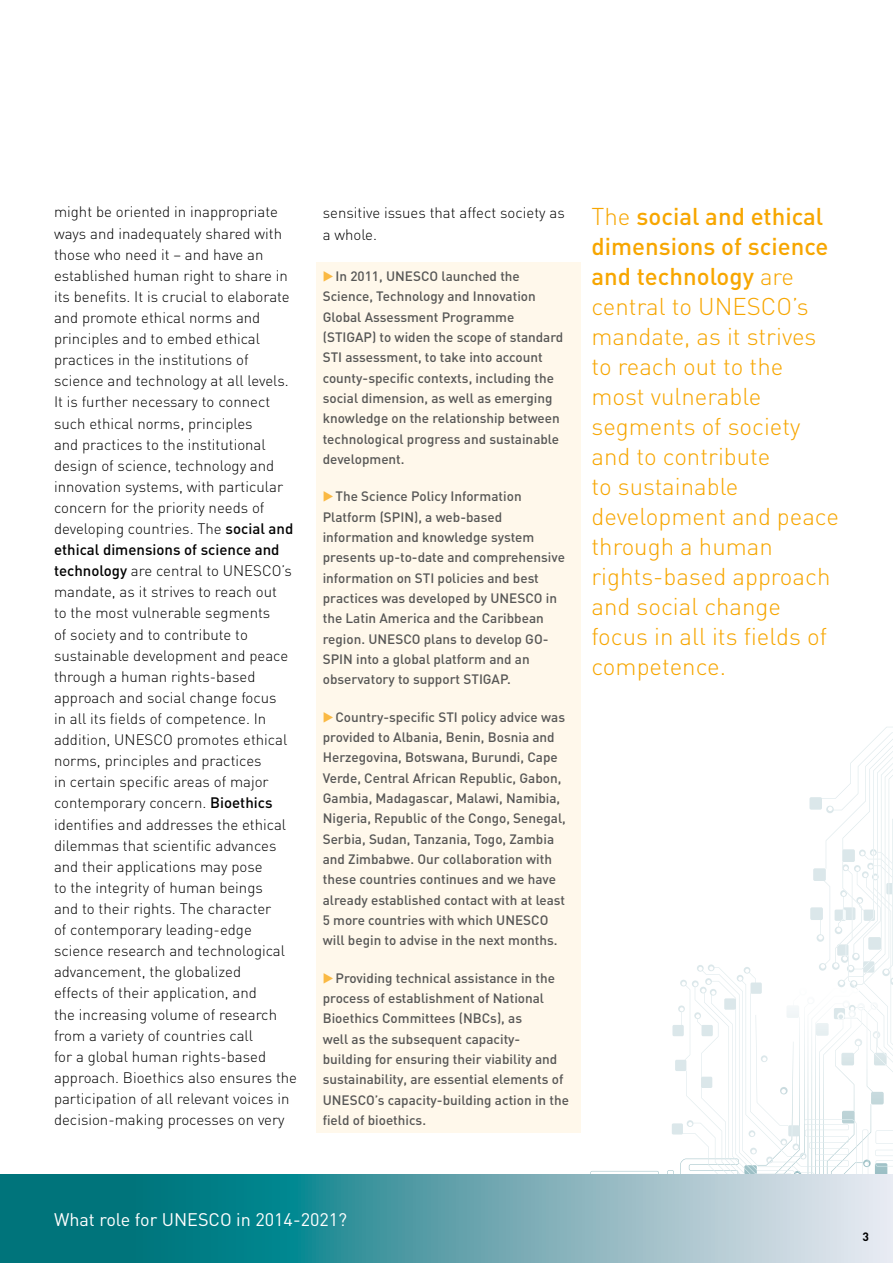
<style>
.page{position:relative;width:893px;height:1263px;background:#fff}
.page>*{position:absolute;margin:0;border:0;box-sizing:border-box;transform-origin:0 0}
.t1{font:300 24px/30px "DIN";color:#f7a600}
.t2{font:18px "DIN";color:#fff}
.t3{font:300 15px/21.1px "DIN";color:#000}
.t4{font:500 13.5px/20.4px "DIN";color:#575756}
.t5{font:700 12px "DIN";color:#000}
.s1{font-weight:500}
.s2{color:#fab943}
</style>
<div class="page">
<svg style="left:672px;top:964px;width:48px;height:211px"></svg>
<svg style="left:720px;top:727px;width:173px;height:448px"></svg>
<div style="left:317px;top:262px;width:264px;height:870px;background:#fff8eb"></div>
<svg style="left:0;top:1175px;width:893px;height:88px;background:#5ba2aa"></svg>
<p class="t3" style="left:54px;top:201px;width:245px">might be oriented in inappropriate ways and inadequately shared with those who need it – and have an established human right to share in its benefits. It is crucial to elaborate and promote ethical norms and principles and to embed ethical practices in the institutions of science and technology at all levels.<br>It is further necessary to connect such ethical norms, principles<br>and practices to the institutional design of science, technology and innovation systems, with particular concern for the priority needs of developing countries. The <span class="s1">social and ethical dimensions of science and technology</span> are central to UNESCO’s mandate, as it strives to reach out<br>to the most vulnerable segments<br>of society and to contribute to sustainable development and peace through a human rights-based approach and social change focus<br>in all its fields of competence. In addition, UNESCO promotes ethical norms, principles and practices<br>in certain specific areas of major contemporary concern. <span class="s1">Bioethics </span>identifies and addresses the ethical dilemmas that scientific advances and their applications may pose<br>to the integrity of human beings<br>and to their rights. The character<br>of contemporary leading-edge science research and technological advancement, the globalized<br>effects of their application, and<br>the increasing volume of research from a variety of countries call<br>for a global human rights-based approach. Bioethics also ensures the participation of all relevant voices in decision-making processes on very</p>
<p class="t3" style="left:323px;top:201px;width:243px;line-height:21.8px">sensitive issues that affect society as a whole.</p>
<p class="t4" style="left:323px;top:265px;width:242px"><span class="s2">▶</span>In 2011, UNESCO launched the Science, Technology and Innovation Global Assessment Programme (STIGAP) to widen the scope of standard STI assessment, to take into account county-specific contexts, including the social dimension, as well as emerging knowledge on the relationship between technological progress and sustainable development.</p>
<p class="t4" style="left:323px;top:486px;width:244px"><span class="s2">▶</span>The Science Policy Information Platform (SPIN), a web-based information and knowledge system presents up-to-date and comprehensive information on STI policies and best practices was developed by UNESCO in the Latin America and the Caribbean region. UNESCO plans to develop GO-SPIN into a global platform and an observatory to support STIGAP.</p>
<p class="t4" style="left:323px;top:706px;width:245px"><span class="s2">▶</span>Country-specific STI policy advice was provided to Albania, Benin, Bosnia and Herzegovina, Botswana, Burundi, Cape Verde, Central African Republic, Gabon, Gambia, Madagascar, Malawi, Namibia, Nigeria, Republic of the Congo, Senegal, Serbia, Sudan, Tanzania, Togo, Zambia and Zimbabwe. Our collaboration with these countries continues and we have already established contact with at least 5 more countries with which UNESCO will begin to advise in the next months.</p>
<p class="t4" style="left:323px;top:967px;width:248px"><span class="s2">▶</span>Providing technical assistance in the process of establishment of National Bioethics Committees (NBCs), as<br>well as the subsequent capacity&shy;building for ensuring their viability and sustainability, are essential elements of UNESCO’s capacity-building action in the field of bioethics.</p>
<p class="t1" style="left:591px;top:201px;width:249px">The <span class="s1">social and ethical dimensions of science and technology</span> are central to UNESCO’s mandate, as it strives to reach out to the most vulnerable segments of society and to contribute<br>to sustainable development and peace through a human rights-based approach and social change focus in all its fields of competence.</p>
<p class="t2" style="left:54px;top:1208px;width:295px">What role for UNESCO in 2014-2021?</p>
<p class="t5" style="left:863px;top:1229px;width:8px">3</p>
</div>
